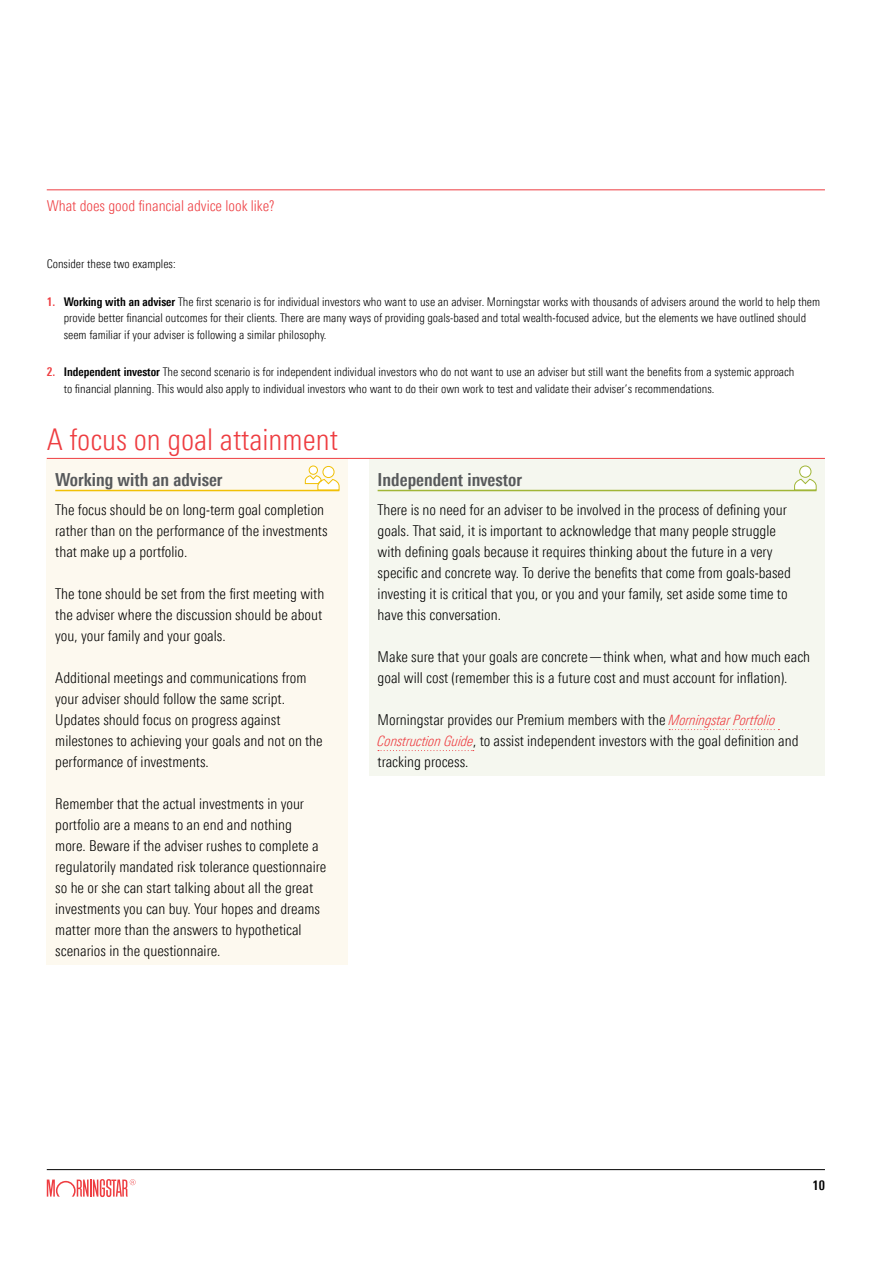
<style>
.page{position:relative;width:893px;height:1263px;background:#fff}
.page>*{position:absolute;margin:0;border:0;box-sizing:border-box;transform-origin:0 0}
.t1{font:300 condensed 30px "Univers Nextfor MORN";color:#ee3d41}
.t2{font:700 condensed 18px "Univers Nextfor MORN";color:#57595b}
.t3{font:300 condensed 15px/21px "Univers Nextfor MORN";color:#000}
.t4{font:300 condensed 15px "Univers Nextfor MORN";color:#ee3d41}
.t5{font:700 condensed 13.2px "Univers Nextfor MORN";color:#000}
.t6{font:300 condensed 12px/16.5px "Univers Nextfor MORN";color:#000}
.s1{font-weight:700;color:#ee3d41}
.s2{font-weight:700}
.s3{font-style:italic;font-size:14.25px;color:#ee3d41}
</style>
<div class="page">
<hr style="left:47px;top:1169px;width:778px;height:1px;background:#000">
<svg style="left:47px;top:1179px;width:89px;height:18px"></svg>
<hr style="left:47px;top:190px;width:778px;height:1px;background:#ee3d41">
<div style="left:369px;top:459px;width:456px;height:316px;background:#f5f7ef"></div>
<hr style="left:378px;top:490px;width:438px;height:1px;background:#a1b637">
<svg style="left:669px;top:729px;width:110px;height:1px"></svg>
<svg style="left:378px;top:750px;width:96px;height:1px"></svg>
<div style="left:47px;top:459px;width:301px;height:505px;background:#fdf9ef"></div>
<hr style="left:55px;top:490px;width:284px;height:1px;background:#f1c005">
<hr style="left:47px;top:458px;width:778px;height:1px;background:#ee3d41">
<svg style="left:794px;top:465px;width:23px;height:25px"></svg>
<svg style="left:305px;top:465px;width:35px;height:25px"></svg>
<p class="t4" style="left:47px;top:197px;width:229px">What does good financial advice look like?</p>
<p class="t6" style="left:47px;top:256px;width:130px">Consider these two examples:</p>
<p class="t6" style="left:64px;top:293px;width:758px;text-indent:-17px"><span class="s1">1.</span> <span class="s2">Working with an adviser</span> The first scenario is for individual investors who want to use an adviser. Morningstar works with thousands of advisers around the world to help them provide better financial outcomes for their clients. There are many ways of providing goals-based and total wealth-focused advice, but the elements we have outlined should seem familiar if your adviser is following a similar philosophy.</p>
<p class="t6" style="left:64px;top:364px;width:732px;text-indent:-17px"><span class="s1">2.</span> <span class="s2">Independent investor</span> The second scenario is for independent individual investors who do not want to use an adviser but still want the benefits from a systemic approach to financial planning. This would also apply to individual investors who want to do their own work to test and validate their adviser’s recommendations.</p>
<h1 class="t1" style="left:47px;top:422px;width:293px">A focus on goal attainment</h1>
<p class="t2" style="left:55px;top:468px;width:169px">Working with an adviser</p>
<p class="t3" style="left:55px;top:499px;width:274px">The focus should be on long-term goal completion rather than on the performance of the investments that make up a portfolio.</p>
<p class="t3" style="left:55px;top:583px;width:271px">The tone should be set from the first meeting with the adviser where the discussion should be about you, your family and your goals.</p>
<p class="t3" style="left:55px;top:667px;width:269px">Additional meetings and communications from your adviser should follow the same script.<br>Updates should focus on progress against milestones to achieving your goals and not on the performance of investments.</p>
<p class="t3" style="left:55px;top:793px;width:272px">Remember that the actual investments in your portfolio are a means to an end and nothing more. Beware if the adviser rushes to complete a regulatorily mandated risk tolerance questionnaire so he or she can start talking about all the great investments you can buy. Your hopes and dreams matter more than the answers to hypothetical scenarios in the questionnaire.</p>
<p class="t2" style="left:378px;top:468px;width:146px">Independent investor</p>
<p class="t3" style="left:378px;top:499px;width:415px">There is no need for an adviser to be involved in the process of defining your goals. That said, it is important to acknowledge that many people struggle with defining goals because it requires thinking about the future in a very specific and concrete way. To derive the benefits that come from goals-based investing it is critical that you, or you and your family, set aside some time to have this conversation.</p>
<p class="t3" style="left:378px;top:646px;width:434px">Make sure that your goals are concrete—think when, what and how much each goal will cost (remember this is a future cost and must account for inflation).</p>
<p class="t3" style="left:378px;top:709px;width:422px">Morningstar provides our Premium members with the <span class="s3">Morningstar Portfolio<br>Construction Guide</span>, to assist independent investors with the goal definition and tracking process.</p>
<p class="t5" style="left:812px;top:1177px;width:14px">10</p>
</div>
